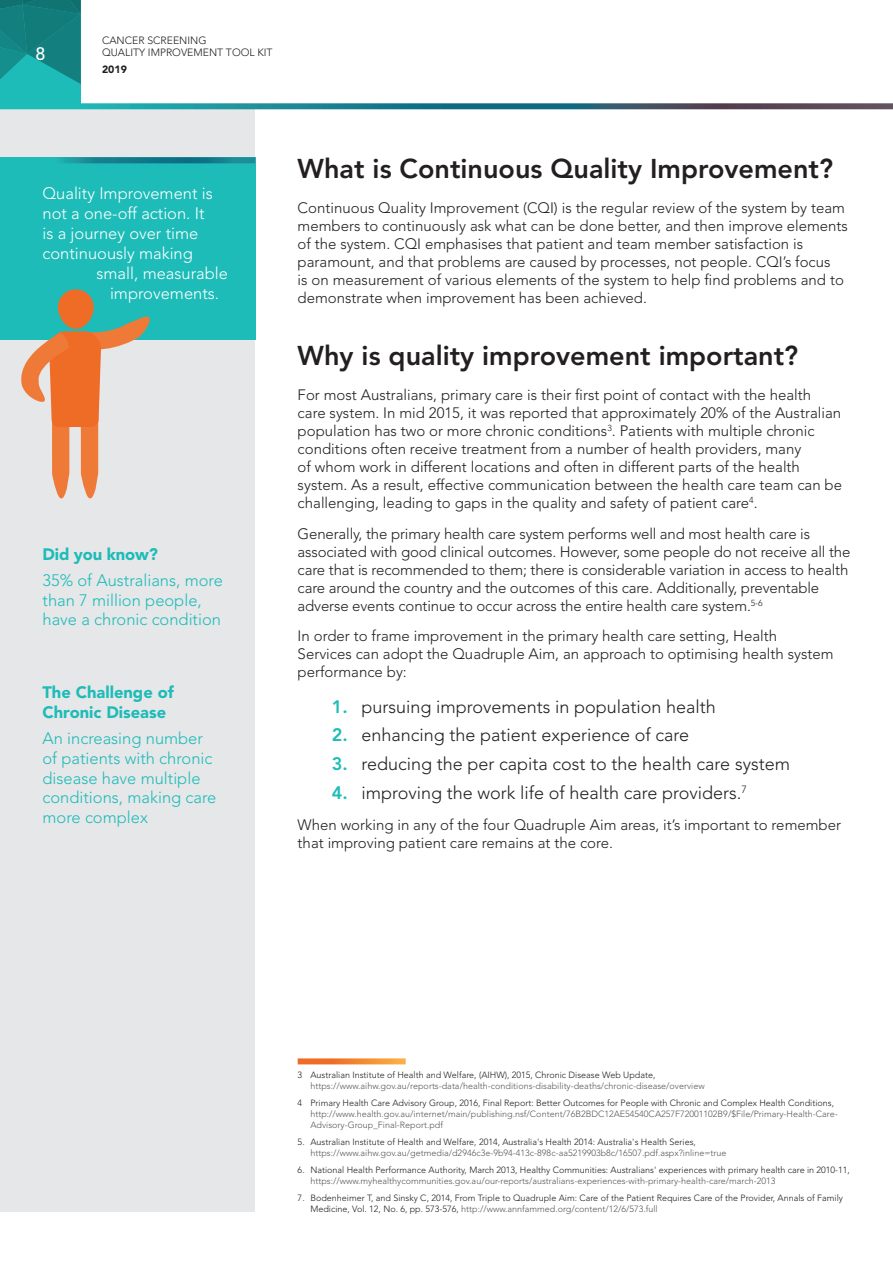
<style>
.page{position:relative;width:893px;height:1263px;background:#fff}
.page>*{position:absolute;margin:0;border:0;box-sizing:border-box;transform-origin:0 0}
.Sub_Heading{font:800 27px "Avenir";color:#231f20}
.t1{font:300 18px "Avenir";color:#231f20}
.t2{font:500 18px "Avenir";color:#fff}
.Call_out_box_text{font:300 16.5px/19.8px "Avenir";color:#1dbcb8}
.Call_out_box_text-2{font:300 16.5px "Avenir";color:#fff}
.Call_out_box_heading{font:900 16.5px/19.8px "Avenir";color:#1dbcb8}
.Body{font:300 15px/18px "Avenir";color:#231f20}
.body_end{font:300 15px/18px "Avenir";color:#231f20}
.before_bullets{font:300 15px/18px "Avenir";color:#231f20}
.t3{font:300 10.5px/12.6px "Avenir";color:#231f20}
.t4{font:900 10.5px "Avenir";color:#231f20}
.footnote{font:300 9px/10.8px "Avenir";color:#57585a}
.footnote-2{font:300 9px/10.8px "Avenir";color:#231f20}
.s1{font-weight:800;color:#1dbcb8}
.s2{color:#231f20}
.s3{color:#57585a}
</style>
<div class="page">
<div style="left:0;top:106px;width:255px;height:1106px;background:#e6e7e9"></div>
<svg style="left:298px;top:1058px;width:108px;height:6px"></svg>
<div style="left:0;top:157px;width:255px;height:183px;background:#1dbcb8"></div>
<div style="left:58px;top:289px;width:36px;height:40px;background:#ef6c27;border-radius:18px"></div>
<svg style="left:21px;top:316px;width:129px;height:182px"></svg>
<svg style="left:61px;top:157px;width:194px;height:6px"></svg>
<div style="left:0;top:0;width:81px;height:106px;background:#1dbcb8"></div>
<svg style="left:0;top:103px;width:893px;height:6px;background:#347d8a"></svg>
<svg style="left:0;top:0;width:81px;height:84px"></svg>
<p class="t2" style="left:35px;top:43px;width:12px">8</p>
<p class="t3" style="left:102px;top:34px;width:172px">CANCER SCREENING<br>QUALITY IMPROVEMENT TOOL KIT</p>
<p class="t4" style="left:102px;top:63px;width:26px">2019</p>
<p class="Call_out_box_text-2" style="left:43px;top:184px;width:172px">Quality Improvement is</p>
<p class="Call_out_box_text-2" style="left:43px;top:204px;width:164px">not a one-off action. It</p>
<p class="Call_out_box_text-2" style="left:43px;top:224px;width:157px">is a journey over time</p>
<p class="Call_out_box_text-2" style="left:43px;top:243px;width:152px">continuously making</p>
<p class="Call_out_box_text-2" style="left:97px;top:263px;width:133px">small, measurable</p>
<p class="Call_out_box_text-2" style="left:110px;top:283px;width:111px">improvements.</p>
<p class="Call_out_box_heading" style="left:43px;top:544px;width:117px">Did you know?</p>
<p class="Call_out_box_text" style="left:43px;top:570px;width:182px">35% of Australians, more than 7 million people, have a chronic condition</p>
<p class="Call_out_box_heading" style="left:43px;top:682px;width:133px">The Challenge of<br>Chronic Disease</p>
<p class="Call_out_box_text" style="left:43px;top:728px;width:175px">An increasing number of patients with chronic disease have multiple conditions, making care more complex</p>
<p class="Sub_Heading" style="left:298px;top:152px;width:537px">What is Continuous Quality Improvement?</p>
<p class="body_end" style="left:298px;top:198px;width:552px">Continuous Quality Improvement (CQI) is the regular review of the system by team members to continuously ask what can be done better, and then improve elements of the system. CQI emphasises that patient and team member satisfaction is paramount, and that problems are caused by processes, not people. CQI’s focus<br>is on measurement of various elements of the system to help find problems and to demonstrate when improvement has been achieved.</p>
<p class="Sub_Heading" style="left:298px;top:339px;width:502px">Why is quality improvement important?</p>
<p class="Body" style="left:298px;top:386px;width:546px">For most Australians, primary care is their first point of contact with the health care system. In mid 2015, it was reported that approximately 20% of the Australian population has two or more chronic conditions<sup>3</sup>. Patients with multiple chronic conditions often receive treatment from a number of health providers, many<br>of whom work in different locations and often in different parts of the health system. As a result, effective communication between the health care team can be challenging, leading to gaps in the quality and safety of patient care<sup>4</sup>.</p>
<p class="Body" style="left:298px;top:524px;width:554px">Generally, the primary health care system performs well and most health care is associated with good clinical outcomes. However, some people do not receive all the care that is recommended to them; there is considerable variation in access to health care around the country and the outcomes of this care. Additionally, preventable adverse events continue to occur across the entire health care system.<sup>5-6</sup></p>
<p class="before_bullets" style="left:298px;top:627px;width:537px">In order to frame improvement in the primary health care setting, Health<br>Services can adopt the Quadruple Aim, an approach to optimising health system performance by:</p>
<p class="t1" style="left:332px;top:696px;width:386px"><span class="s1">1.</span> pursuing improvements in population health</p>
<p class="t1" style="left:332px;top:725px;width:359px"><span class="s1">2.</span> enhancing the patient experience of care</p>
<p class="t1" style="left:332px;top:754px;width:460px"><span class="s1">3.</span> reducing the per capita cost to the health care system</p>
<p class="t1" style="left:332px;top:782px;width:417px"><span class="s1">4.</span> improving the work life of health care providers.<sup>7</sup></p>
<p class="Body" style="left:298px;top:816px;width:545px">When working in any of the four Quadruple Aim areas, it’s important to remember that improving patient care remains at the core.</p>
<p class="footnote" style="left:310px;top:1070px;width:396px;text-indent:-13px"><span class="s2">3 Australian Institute of Health and Welfare, (AIHW), 2015, Chronic Disease Web Update, </span>https://www.aihw.gov.au/reports-data/health-conditions-disability-deaths/chronic-disease/overview</p>
<p class="footnote" style="left:310px;top:1098px;width:529px;text-indent:-13px"><span class="s2">4 Primary Health Care Advisory Group, 2016, Final Report: Better Outcomes for People with Chronic and Complex Health Conditions, </span>http://www.health.gov.au/internet/main/publishing.nsf/Content/76B2BDC12AE54540CA257F72001102B9/$File/Primary-Health-Care-<br>Advisory-Group_Final-Report.pdf</p>
<p class="footnote" style="left:310px;top:1137px;width:417px;text-indent:-13px"><span class="s2">5. Australian Institute of Health and Welfare, 2014, Australia's Health 2014: Australia's Health Series, </span>https://www.aihw.gov.au/getmedia/d2946c3e-9b94-413c-898c-aa5219903b8c/16507.pdf.aspx?inline=true</p>
<p class="footnote-2" style="left:310px;top:1165px;width:541px;text-indent:-13px">6. National Health Performance Authority, March 2013, Healthy Communities: Australians' experiences with primary health care in 2010-11, <span class="s3">https://www.myhealthycommunities.gov.au/our-reports/australians-experiences-with-primary-health-care/march-2013</span></p>
<p class="footnote-2" style="left:310px;top:1193px;width:534px;text-indent:-13px">7. Bodenheimer T, and Sinsky C, 2014, From Triple to Quadruple Aim: Care of the Patient Requires Care of the Provider, Annals of Family<br>Medicine, Vol. 12, No. 6, pp. 573-576, <span class="s3">http://www.annfammed.org/content/12/6/573.full</span></p>
</div>
